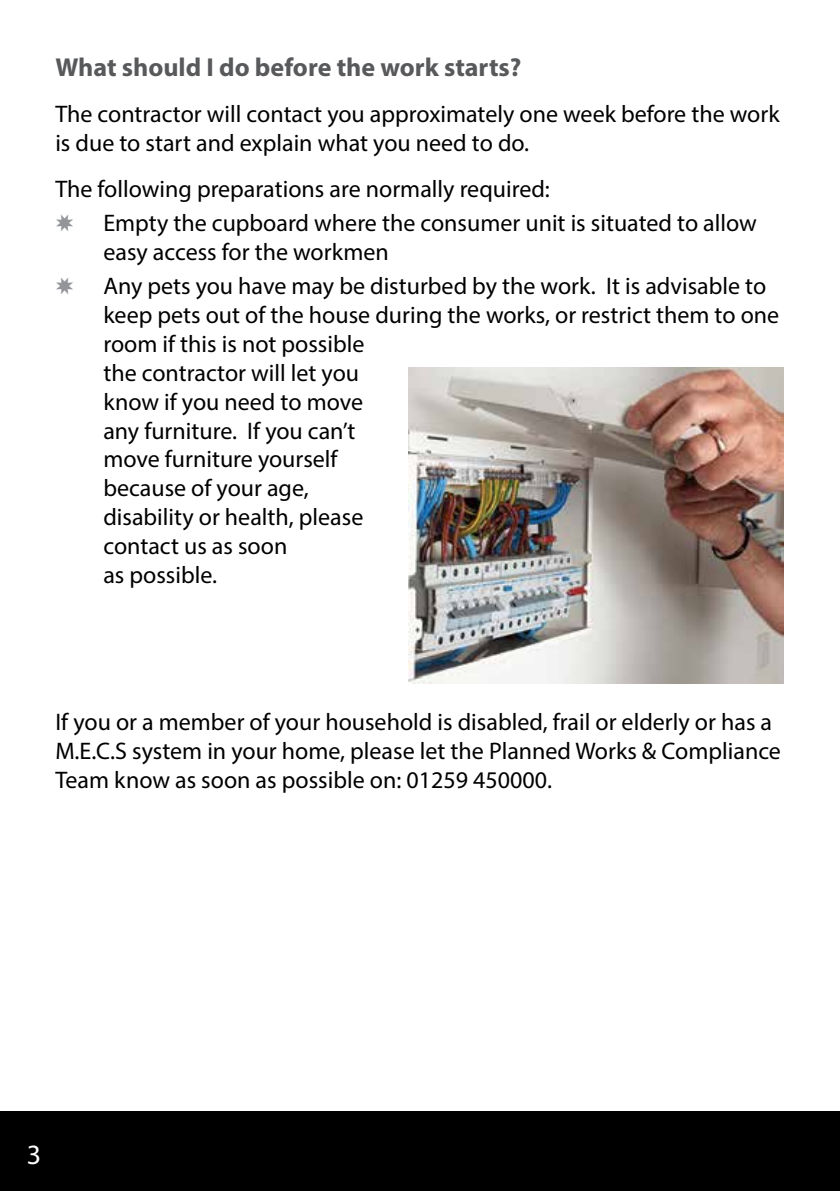
<style>
.page{position:relative;width:840px;height:1191px;background:#fff}
.page>*{position:absolute;margin:0;border:0;box-sizing:border-box;transform-origin:0 0}
.t1{font:28px "Myriad Pro";color:#fff}
.t2{font:700 26px "Myriad Pro";color:#58595b}
.t3{font:24px/28.8px "Myriad Pro";color:#000}
</style>
<div class="page">
<div style="left:0;top:1111px;width:839px;height:80px;background:#000"></div>
<img style="left:408px;top:368px;width:374px;height:315px">
<p class="t2" style="left:55px;top:50px;width:467px">What should I do before the work starts?</p>
<p class="t3" style="left:55px;top:99px;width:725px">The contractor will contact you approximately one week before the work is due to start and explain what you need to do.</p>
<p class="t3" style="left:103px;top:171px;width:654px;line-height:34.4px;text-indent:-48px">The following preparations are normally required:<br>Empty the cupboard where the consumer unit is situated to allow</p>
<p class="t3" style="left:103px;top:234px;width:664px;line-height:34.4px">easy access for the workmen<br>Any pets you have may be disturbed by the work. It is advisable to</p>
<p class="t3" style="left:103px;top:300px;width:677px">keep pets out of the house during the works, or restrict them to one room if this is not possible<br>the contractor will let you<br>know if you need to move<br>any furniture. If you can’t<br>move furniture yourself<br>because of your age,<br>disability or health, please<br>contact us as soon<br>as possible.</p>
<p class="t3" style="left:55px;top:707px;width:726px">If you or a member of your household is disabled, frail or elderly or has a<br>M.E.C.S system in your home, please let the Planned Works &amp; Compliance<br>Team know as soon as possible on: 01259 450000.</p>
<p class="t1" style="left:27px;top:1137px;width:16px">3</p>
</div>
